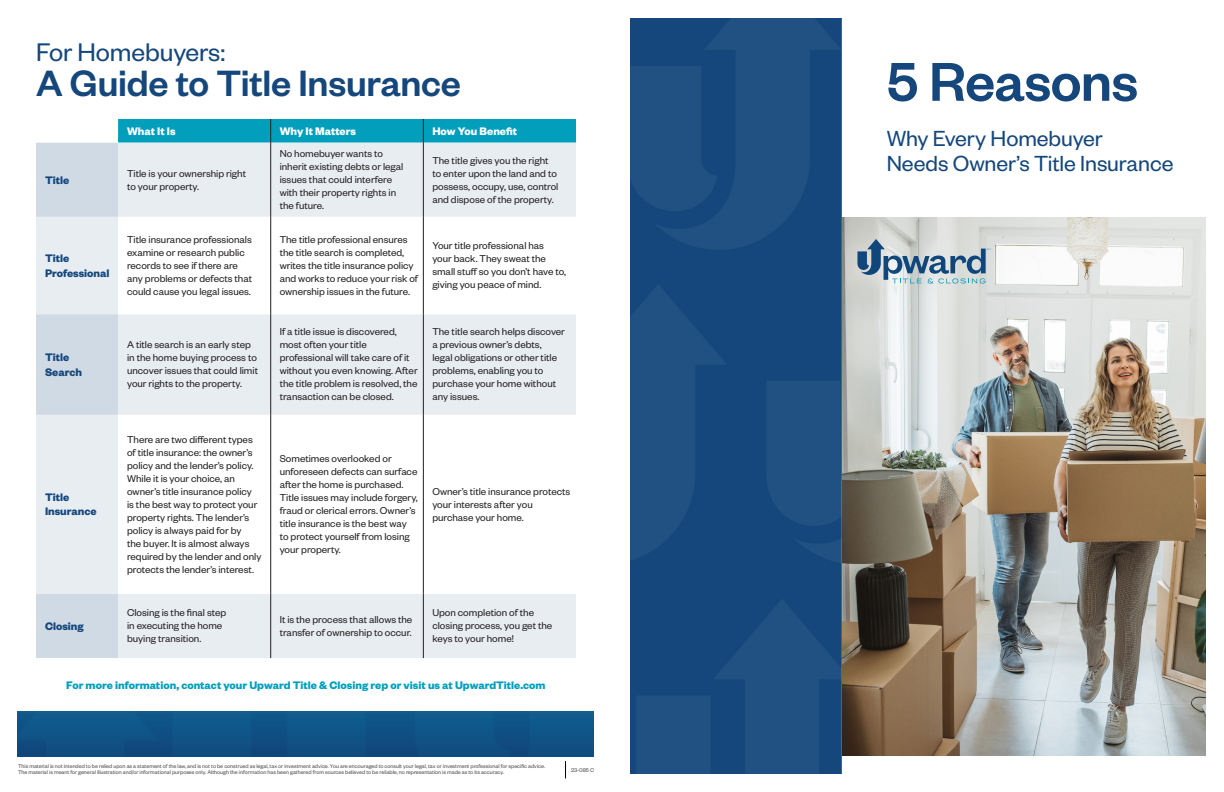
<style>
.page{position:relative;width:1224px;height:792px;background:#fff}
.page>*{position:absolute;margin:0;border:0;box-sizing:border-box;transform-origin:0 0}
.t1{font:500 60px "Founders Grotesk";letter-spacing:-.01em;color:#15477c}
.t2{font:500 40.2px "Founders Grotesk";letter-spacing:-.005em;color:#15477c}
.t3{font:28px "Founders Grotesk";letter-spacing:-.005em;color:#15477c}
.t4{font:24px/25px "Founders Grotesk";letter-spacing:-.005em;color:#15477c}
.t5{font:700 12px "Founders Grotesk";color:#029fbd}
.t6{font:700 12px/14.4px "Founders Grotesk";color:#15477c}
.t7{font:700 12px "Founders Grotesk";color:#fff}
.t8{font:11px/13px "Founders Grotesk";color:#231f20}
.t9{font:6px/6px "Founders Grotesk";color:#4b4c4d}
</style>
<div class="page">
<div style="left:18px;top:712px;width:575px;height:45px;background:#0f5183"></div>
<svg style="left:18px;top:712px;width:140px;height:10px"></svg>
<div style="left:172px;top:712px;width:227px;height:10px;background:#0f5a8c"></div>
<svg style="left:415px;top:712px;width:178px;height:66px"></svg>
<svg style="left:36px;top:143px;width:540px;height:515px;background:#e3e9ef"></svg>
<svg style="left:118px;top:217px;width:458px;height:377px"></svg>
<hr style="left:423px;top:143px;width:1px;height:74px;background:#231f20">
<hr style="left:271px;top:217px;width:1px;height:97px;background:#231f20">
<hr style="left:423px;top:217px;width:1px;height:97px;background:#231f20">
<hr style="left:271px;top:314px;width:1px;height:101px;background:#231f20">
<hr style="left:423px;top:314px;width:1px;height:101px;background:#231f20">
<hr style="left:271px;top:415px;width:1px;height:179px;background:#231f20">
<hr style="left:423px;top:415px;width:1px;height:179px;background:#231f20">
<hr style="left:271px;top:594px;width:1px;height:64px;background:#231f20">
<hr style="left:423px;top:594px;width:1px;height:64px;background:#231f20">
<div style="left:118px;top:119px;width:458px;height:24px;background:#029fbd"></div>
<hr style="left:271px;top:143px;width:1px;height:74px;background:#231f20">
<img style="left:842px;top:217px;width:364px;height:539px">
<img style="left:630px;top:18px;width:212px;height:756px">
<svg style="left:858px;top:239px;width:132px;height:45px;background:#a0b3c0"></svg>
<p class="t3" style="left:36px;top:35px;width:191px">For Homebuyers:</p>
<p class="t2" style="left:36px;top:58px;width:427px">A Guide to Title Insurance</p>
<p class="t6" style="left:45px;top:172px;width:26px">Title</p>
<p class="t6" style="left:45px;top:250px;width:66px">Title<br>Professional</p>
<p class="t6" style="left:45px;top:349px;width:39px">Title<br>Search</p>
<p class="t6" style="left:45px;top:489px;width:53px">Title<br>Insurance</p>
<p class="t6" style="left:45px;top:618px;width:40px">Closing</p>
<p class="t7" style="left:127px;top:123px;width:50px">What It Is</p>
<p class="t7" style="left:280px;top:123px;width:78px">Why It Matters</p>
<p class="t7" style="left:432px;top:123px;width:86px">How You Benefit</p>
<p class="t8" style="left:127px;top:166px;width:120px">Title is your ownership right</p>
<p class="t8" style="left:127px;top:179px;width:74px">to your property.</p>
<p class="t8" style="left:127px;top:232px;width:126px">Title insurance professionals examine or research public</p>
<p class="t8" style="left:127px;top:258px;width:126px">records to see if there are any problems or defects that could cause you legal issues.</p>
<p class="t8" style="left:127px;top:338px;width:125px">A title search is an early step</p>
<p class="t8" style="left:127px;top:351px;width:132px">in the home buying process to uncover issues that could limit</p>
<p class="t8" style="left:127px;top:377px;width:116px">your rights to the property.</p>
<p class="t8" style="left:127px;top:432px;width:127px">There are two different types</p>
<p class="t8" style="left:127px;top:445px;width:127px">of title insurance: the owner’s</p>
<p class="t8" style="left:127px;top:458px;width:128px">policy and the lender’s policy.</p>
<p class="t8" style="left:127px;top:471px;width:136px">While it is your choice, an owner’s title insurance policy is the best way to protect your property rights. The lender’s policy is always paid for by<br>the buyer. It is almost always required by the lender and only protects the lender’s interest.</p>
<p class="t8" style="left:280px;top:147px;width:105px">No homebuyer wants to</p>
<p class="t8" style="left:280px;top:160px;width:125px">inherit existing debts or legal</p>
<p class="t8" style="left:280px;top:173px;width:118px">issues that could interfere with their property rights in the future.</p>
<p class="t8" style="left:280px;top:232px;width:129px">The title professional ensures</p>
<p class="t8" style="left:280px;top:245px;width:126px">the title search is completed,</p>
<p class="t8" style="left:280px;top:258px;width:140px">writes the title insurance policy and works to reduce your risk of ownership issues in the future.</p>
<p class="t8" style="left:432px;top:153px;width:128px">The title gives you the right to enter upon the land and to possess, occupy, use, control and dispose of the property.</p>
<p class="t8" style="left:432px;top:239px;width:135px">Your title professional has your back. They sweat the small stuff so you don’t have to, giving you peace of mind.</p>
<p class="t8" style="left:280px;top:325px;width:139px">If a title issue is discovered, most often your title professional will take care of it without you even knowing. After the title problem is resolved, the transaction can be closed.</p>
<p class="t8" style="left:432px;top:325px;width:134px">The title search helps discover a previous owner’s debts,<br>legal obligations or other title problems, enabling you to purchase your home without any issues.</p>
<p class="t8" style="left:280px;top:452px;width:140px">Sometimes overlooked or unforeseen defects can surface after the home is purchased.<br>Title issues may include forgery, fraud or clerical errors. Owner’s title insurance is the best way to protect yourself from losing your property.</p>
<p class="t8" style="left:432px;top:484px;width:139px">Owner’s title insurance protects your interests after you purchase your home.</p>
<p class="t8" style="left:127px;top:606px;width:101px">Closing is the final step in executing the home buying transition.</p>
<p class="t8" style="left:280px;top:612px;width:134px">It is the process that allows the transfer of ownership to occur.</p>
<p class="t8" style="left:432px;top:606px;width:103px">Upon completion of the</p>
<p class="t8" style="left:432px;top:619px;width:121px">closing process, you get the keys to your home!</p>
<p class="t5" style="left:66px;top:677px;width:481px">For more information, contact your Upward Title &amp; Closing rep or visit us at UpwardTitle.com</p>
<p class="t9" style="left:18px;top:763px;width:529px">This material is not intended to be relied upon as a statement of the law, and is not to be construed as legal, tax or investment advice. You are encouraged to consult your legal, tax or investment professional for specific advice.<br>The material is meant for general illustration and/or informational purposes only. Although the information has been gathered from sources believed to be reliable, no representation is made as to its accuracy.</p>
<p class="t9" style="left:571px;top:767px;width:25px">23-085 C</p>
<p class="t1" style="left:887px;top:44px;width:253px">5 Reasons</p>
<p class="t4" style="left:887px;top:124px;width:288px">Why Every Homebuyer<br>Needs Owner’s Title Insurance</p>
</div>
